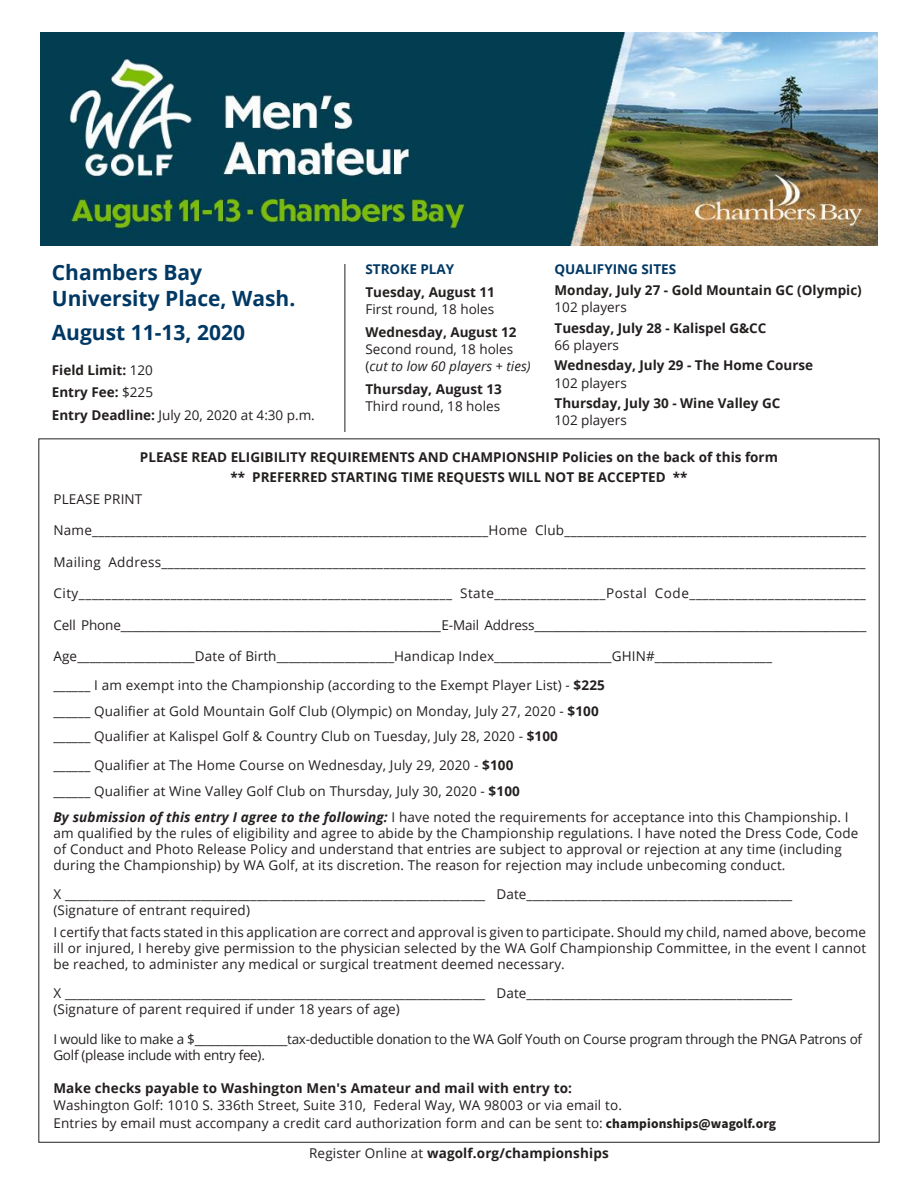
<style>
.page{position:relative;width:918px;height:1188px;background:#fff}
.page>*{position:absolute;margin:0;border:0;box-sizing:border-box;transform-origin:0 0}
.t1{font:700 21px/25.5px "Open Sans";color:#003864}
.t2{font:13.5px/15.8px "Open Sans";letter-spacing:.01em;color:#241f1f}
.t3{font:700 13.5px/22.6px "Open Sans";color:#241f1f}
.t4{font:13.5px/16.5px "Open Sans";letter-spacing:-.02em;color:#241f1f}
.t5{font:13.5px "Open Sans";letter-spacing:-.01em;color:#241f1f}
.t6{font:13.5px "Open Sans";letter-spacing:.035em;color:#241f1f}
.t7{font:italic 13.5px/17.2px "Open Sans";color:#241f1f}
.t8{font:700 13.5px "Open Sans";color:#003864}
.s1{font-style:normal}
.s2{font-weight:400}
.s3{font-weight:700}
.s4{font-weight:700;font-style:italic}
.s5{font-family:"Source Sans Pro";font-weight:700}
</style>
<div class="page">
<img style="left:40px;top:32px;width:838px;height:214px">
<hr style="left:345px;top:264px;width:1px;height:168px;background:#241f1f">
<h1 class="t1" style="left:52px;top:259px;width:245px">Chambers Bay<br>University Place, Wash.</h1>
<h1 class="t1" style="left:52px;top:319px;width:195px">August 11-13, 2020</h1>
<p class="t8" style="left:365px;top:260px;width:90px">STROKE PLAY</p>
<p class="t3" style="left:365px;top:280px;width:131px">Tuesday, August 11</p>
<p class="t2" style="left:365px;top:301px;width:130px">First round, 18 holes</p>
<p class="t3" style="left:365px;top:320px;width:153px">Wednesday, August 12</p>
<p class="t7" style="left:365px;top:340px;width:167px"><span class="s1">Second round, 18 holes (</span>cut to low 60 players + ties)</p>
<p class="t3" style="left:365px;top:377px;width:138px">Thursday, August 13</p>
<p class="t2" style="left:365px;top:398px;width:136px">Third round, 18 holes</p>
<p class="t8" style="left:555px;top:260px;width:123px">QUALIFYING SITES</p>
<p class="t3" style="left:555px;top:278px;width:309px">Monday, July 27 - Gold Mountain GC (Olympic)</p>
<p class="t2" style="left:555px;top:299px;width:74px">102 players</p>
<p class="t3" style="left:555px;top:316px;width:213px">Tuesday, July 28 - Kalispel G&amp;CC</p>
<p class="t2" style="left:555px;top:337px;width:66px">66 players</p>
<p class="t3" style="left:555px;top:354px;width:260px">Wednesday, July 29 - The Home Course</p>
<p class="t2" style="left:555px;top:374px;width:74px">102 players</p>
<p class="t3" style="left:555px;top:391px;width:227px">Thursday, July 30 - Wine Valley GC</p>
<p class="t2" style="left:555px;top:412px;width:74px">102 players</p>
<p class="t3" style="left:52px;top:358px;width:265px">Field Limit: <span class="s2">120<br></span>Entry Fee: <span class="s2">$225<br></span>Entry Deadline: <span class="s2">July 20, 2020 at 4:30 p.m.</span></p>
<p class="t3" style="left:140px;top:447px;width:640px;line-height:20.4px;text-align:center">PLEASE READ ELIGIBILITY REQUIREMENTS AND CHAMPIONSHIP Policies on the back of this form ** PREFERRED STARTING TIME REQUESTS WILL NOT BE ACCEPTED **</p>
<p class="t2" style="left:53px;top:491px;width:90px">PLEASE PRINT</p>
<p class="t2" style="left:53px;top:522px;width:814px">Name_______________________________________________________________Home Club________________________________________________</p>
<p class="t2" style="left:53px;top:554px;width:814px">Mailing Address_______________________________________________________________________________________________________________</p>
<p class="t6" style="left:53px;top:584px;width:814px">City_________________________________________________________ State_________________Postal Code___________________________</p>
<p class="t5" style="left:53px;top:616px;width:815px">Cell Phone______________________________________________________ E-Mail Address________________________________________________________</p>
<p class="t2" style="left:53px;top:642px;width:720px;line-height:28.5px">Age___________________Date of Birth___________________Handicap Index___________________GHIN#___________________ ______ I am exempt into the Championship (according to the Exempt Player List) - <span class="s3">$225</span></p>
<p class="t2" style="left:53px;top:697px;width:547px;line-height:25.8px">______ Qualifier at Gold Mountain Golf Club (Olympic) on Monday, July 27, 2020 - <span class="s3">$100 </span>______ Qualifier at Kalispel Golf &amp; Country Club on Tuesday, July 28, 2020 - <span class="s3">$100</span></p>
<p class="t2" style="left:53px;top:752px;width:797px;line-height:26.2px">______ Qualifier at The Home Course on Wednesday, July 29, 2020 - <span class="s3">$100<br></span>______ Qualifier at Wine Valley Golf Club on Thursday, July 30, 2020 - <span class="s3">$100<br></span><span class="s4">By submission of this entry I agree to the following:</span> I have noted the requirements for acceptance into this Championship. I</p>
<p class="t2" style="left:53px;top:825px;width:807px">am qualified by the rules of eligibility and agree to abide by the Championship regulations. I have noted the Dress Code, Code of Conduct and Photo Release Policy and understand that entries are subject to approval or rejection at any time (including during the Championship) by WA Golf, at its discretion. The reason for rejection may include unbecoming conduct.</p>
<p class="t2" style="left:53px;top:886px;width:740px">X ____________________________________________________________________ Date___________________________________________ (Signature of entrant required)</p>
<p class="t2" style="left:53px;top:924px;width:814px;text-align:justify">I certify that facts stated in this application are correct and approval is given to participate. Should my child, named above, become ill or injured, I hereby give permission to the physician selected by the WA Golf Championship Committee, in the event I cannot be reached, to administer any medical or surgical treatment deemed necessary.</p>
<p class="t2" style="left:53px;top:985px;width:740px">X ____________________________________________________________________ Date___________________________________________ (Signature of parent required if under 18 years of age)</p>
<p class="t4" style="left:53px;top:1030px;width:810px">I would like to make a $________________tax-deductible donation to the WA Golf Youth on Course program through the PNGA Patrons of<br>Golf (please include with entry fee).</p>
<p class="t3" style="left:53px;top:1077px;width:520px">Make checks payable to Washington Men's Amateur and mail with entry to:</p>
<p class="t2" style="left:53px;top:1095px;width:724px;line-height:18px">Washington Golf: 1010 S. 336th Street, Suite 310, Federal Way, WA 98003 or via email to.<br>Entries by email must accompany a credit card authorization form and can be sent to: <span class="s5">championships@wagolf.org</span></p>
<p class="t3" style="left:309px;top:1141px;width:301px"><span class="s2">Register Online at</span> wagolf.org/championships</p>
</div>
